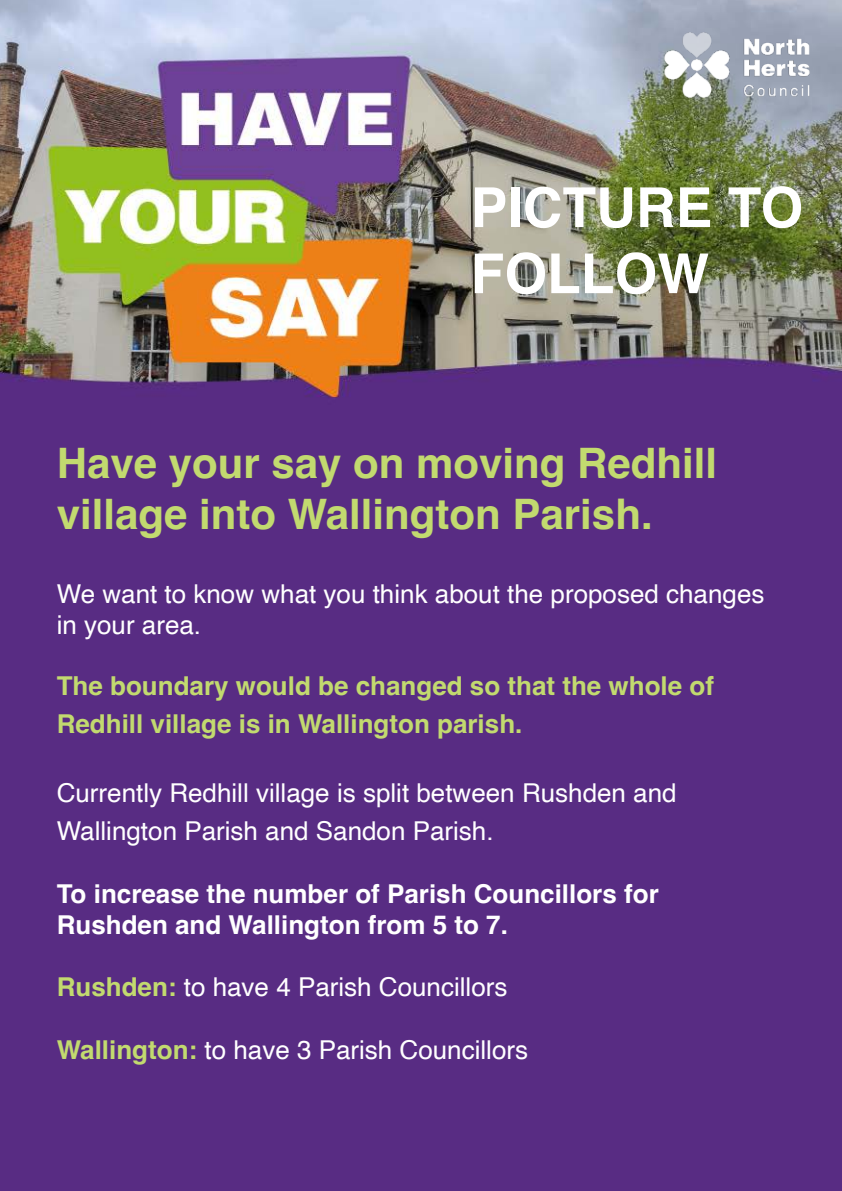
<style>
.page{position:relative;width:842px;height:1191px;background:#fff}
.page>*{position:absolute;margin:0;border:0;box-sizing:border-box;transform-origin:0 0}
.t1{font:700 55px/66px "Helvetica";color:#fff}
.t2{font:700 42px/50.4px "Helvetica";color:#c2da6f}
.t3{font:26px/38px "Helvetica";color:#fff}
.t4{font:700 26px/38px "Helvetica";color:#c2da6f}
.t5{font:700 26px "Helvetica";color:#fff}
.s1{font-weight:700;color:#c2da6f}
</style>
<div class="page">
<img style="left:0;top:0;width:842px;height:1191px">
<img style="left:644px;top:17px;width:186px;height:95px">
<p class="t1" style="left:471px;top:181px;width:334px">PICTURE TO<br>FOLLOW</p>
<p class="t2" style="left:57px;top:443px;width:662px">Have your say on moving Redhill village into Wallington Parish.</p>
<p class="t3" style="left:57px;top:578px;width:709px;line-height:31.2px">We want to know what you think about the proposed changes in your area.</p>
<p class="t4" style="left:57px;top:669px;width:659px">The boundary would be changed so that the whole of<br>Redhill village is in Wallington parish.</p>
<p class="t3" style="left:57px;top:775px;width:621px">Currently Redhill village is split between Rushden and<br>Wallington Parish and Sandon Parish.</p>
<p class="t5" style="left:57px;top:877px;width:604px">To increase the number of Parish Councillors for</p>
<p class="t5" style="left:57px;top:909px;width:453px">Rushden and Wallington from 5 to 7.</p>
<p class="t3" style="left:57px;top:969px;width:452px"><span class="s1">Rushden:</span> to have 4 Parish Councillors</p>
<p class="t3" style="left:57px;top:1031px;width:473px"><span class="s1">Wallington:</span> to have 3 Parish Councillors</p>
</div>
